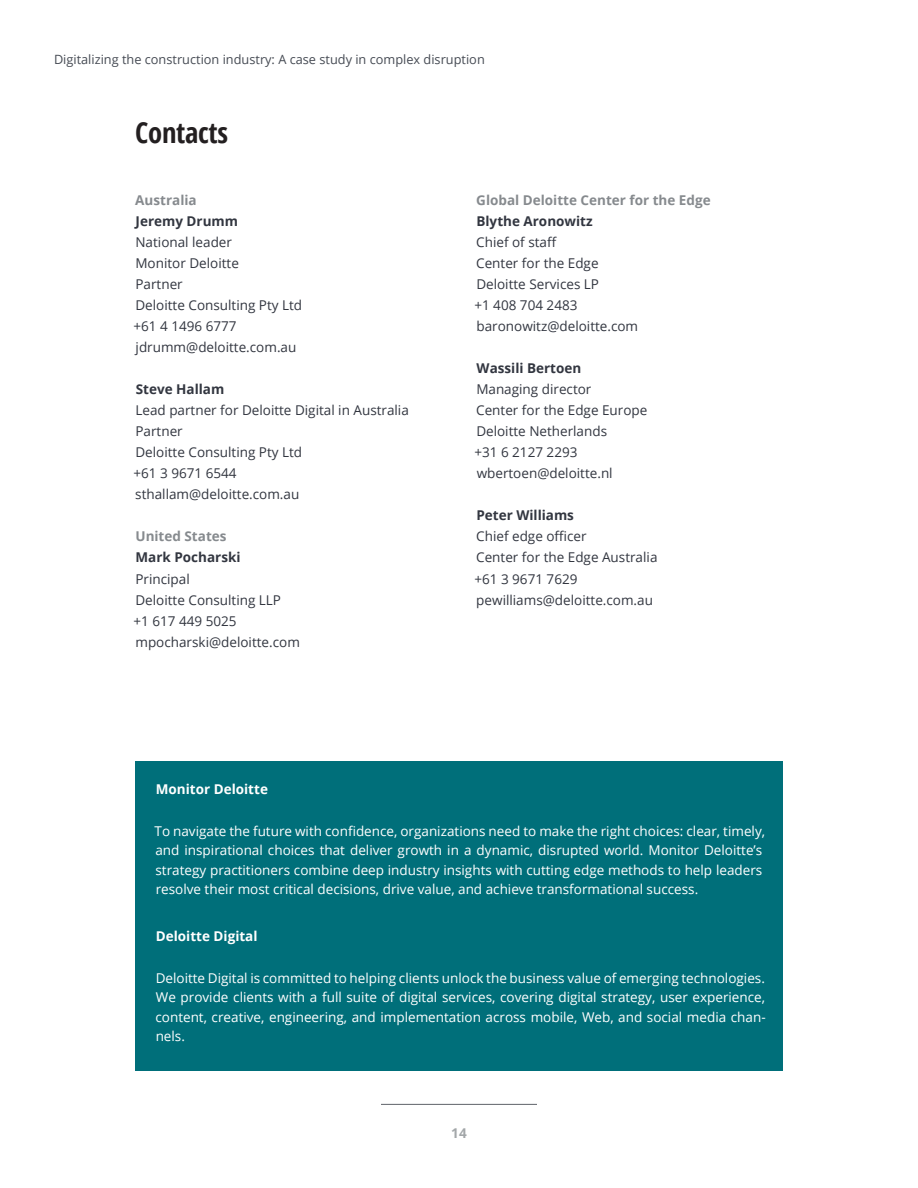
<style>
.page{position:relative;width:918px;height:1188px;background:#fff}
.page>*{position:absolute;margin:0;border:0;box-sizing:border-box;transform-origin:0 0}
.heading1-auxiliary{font:700 condensed 28.5px "Open Sans";letter-spacing:-.01em;color:#231f20}
.body-auxiliary{font:13.5px/19.5px "Open Sans";color:#fff}
.body-contacts{font:13.5px "Open Sans";color:#323640}
.body-contacts-2{font:700 13.5px "Open Sans";color:#323640}
.heading6{font:700 13.5px "Open Sans";color:#868a8e}
.body-auxiliary-2{font:700 13.5px "Open Sans";color:#fff}
.t1{font:700 13.5px "Open Sans";color:#a3a7a9}
.t2{font:12.75px "Open Sans";color:#464b54}
</style>
<div class="page">
<hr style="left:381px;top:1104px;width:156px;height:1px;background:#5f6369">
<div style="left:135px;top:761px;width:648px;height:310px;background:#006f7a"></div>
<p class="t2" style="left:54px;top:50px;width:432px">Digitalizing the construction industry: A case study in complex disruption</p>
<p class="heading1-auxiliary" style="left:135px;top:113px;width:94px">Contacts</p>
<p class="heading6" style="left:135px;top:191px;width:63px">Australia</p>
<p class="body-contacts-2" style="left:136px;top:212px;width:104px">Jeremy Drumm</p>
<p class="body-contacts" style="left:135px;top:233px;width:98px">National leader</p>
<p class="body-contacts" style="left:135px;top:254px;width:105px">Monitor Deloitte</p>
<p class="body-contacts" style="left:135px;top:275px;width:49px">Partner</p>
<p class="body-contacts" style="left:135px;top:296px;width:168px">Deloitte Consulting Pty Ltd</p>
<p class="body-contacts" style="left:133px;top:317px;width:105px">+61 4 1496 6777</p>
<p class="body-contacts" style="left:136px;top:338px;width:162px">jdrumm@deloitte.com.au</p>
<p class="body-contacts-2" style="left:136px;top:380px;width:90px">Steve Hallam</p>
<p class="body-contacts" style="left:135px;top:401px;width:275px">Lead partner for Deloitte Digital in Australia</p>
<p class="body-contacts" style="left:135px;top:422px;width:49px">Partner</p>
<p class="body-contacts" style="left:135px;top:443px;width:168px">Deloitte Consulting Pty Ltd</p>
<p class="body-contacts" style="left:133px;top:464px;width:105px">+61 3 9671 6544</p>
<p class="body-contacts" style="left:135px;top:485px;width:166px">sthallam@deloitte.com.au</p>
<p class="heading6" style="left:135px;top:527px;width:93px">United States</p>
<p class="body-contacts-2" style="left:136px;top:548px;width:107px">Mark Pocharski</p>
<p class="body-contacts" style="left:135px;top:569px;width:56px">Principal</p>
<p class="body-contacts" style="left:135px;top:590px;width:147px">Deloitte Consulting LLP</p>
<p class="body-contacts" style="left:133px;top:611px;width:105px">+1 617 449 5025</p>
<p class="body-contacts" style="left:135px;top:632px;width:166px">mpocharski@deloitte.com</p>
<p class="heading6" style="left:476px;top:191px;width:236px">Global Deloitte Center for the Edge</p>
<p class="body-contacts-2" style="left:476px;top:212px;width:118px">Blythe Aronowitz</p>
<p class="body-contacts" style="left:476px;top:233px;width:82px">Chief of staff</p>
<p class="body-contacts" style="left:476px;top:254px;width:124px">Center for the Edge</p>
<p class="body-contacts" style="left:476px;top:275px;width:124px">Deloitte Services LP</p>
<p class="body-contacts" style="left:474px;top:296px;width:105px">+1 408 704 2483</p>
<p class="body-contacts" style="left:477px;top:317px;width:163px">baronowitz@deloitte.com</p>
<p class="body-contacts-2" style="left:477px;top:359px;width:106px">Wassili Bertoen</p>
<p class="body-contacts" style="left:476px;top:380px;width:117px">Managing director</p>
<p class="body-contacts" style="left:476px;top:401px;width:173px">Center for the Edge Europe</p>
<p class="body-contacts" style="left:476px;top:422px;width:132px">Deloitte Netherlands</p>
<p class="body-contacts" style="left:474px;top:443px;width:105px">+31 6 2127 2293</p>
<p class="body-contacts" style="left:477px;top:464px;width:138px">wbertoen@deloitte.nl</p>
<p class="body-contacts-2" style="left:476px;top:506px;width:99px">Peter Williams</p>
<p class="body-contacts" style="left:476px;top:527px;width:112px">Chief edge officer</p>
<p class="body-contacts" style="left:476px;top:548px;width:183px">Center for the Edge Australia</p>
<p class="body-contacts" style="left:474px;top:569px;width:105px">+61 3 9671 7629</p>
<p class="body-contacts" style="left:476px;top:590px;width:178px">pewilliams@deloitte.com.au</p>
<p class="body-auxiliary-2" style="left:156px;top:779px;width:114px">Monitor Deloitte</p>
<p class="body-auxiliary" style="left:155px;top:821px;width:612px">To navigate the future with confidence, organizations need to make the right choices: clear, timely, and inspirational choices that deliver growth in a dynamic, disrupted world. Monitor Deloitte’s strategy practitioners combine deep industry insights with cutting edge methods to help leaders resolve their most critical decisions, drive value, and achieve transformational success.</p>
<p class="body-auxiliary-2" style="left:156px;top:926px;width:103px">Deloitte Digital</p>
<p class="body-auxiliary" style="left:155px;top:968px;width:612px;text-align:justify">Deloitte Digital is committed to helping clients unlock the business value of emerging technologies.<br>We provide clients with a full suite of digital services, covering digital strategy, user experience, content, creative, engineering, and implementation across mobile, Web, and social media chan&shy;nels.</p>
<p class="t1" style="left:451px;top:1123px;width:17px">14</p>
</div>
